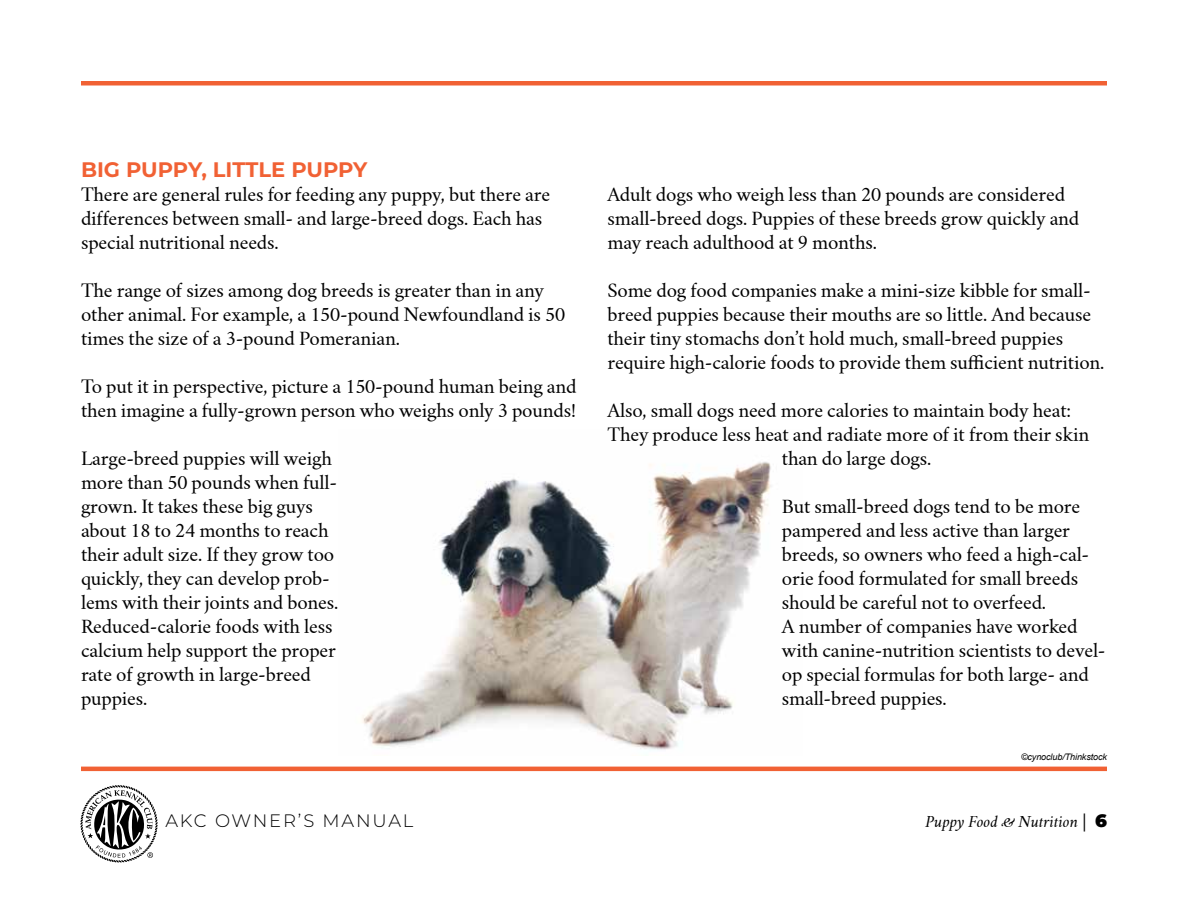
<style>
.page{position:relative;width:1188px;height:918px;background:#fff}
.page>*{position:absolute;margin:0;border:0;box-sizing:border-box;transform-origin:0 0}
.t1{font:700 21px "Montserrat";color:#f16134}
.t2{font:18px/24px "Crimson Text";letter-spacing:-.01em;color:#000}
.t3{font:300 18px "Montserrat";letter-spacing:.1em;color:#000}
.t4{font:italic 15px "Crimson Text";color:#000}
.t5{font:italic 9px "Arial";letter-spacing:-.01em;color:#000}
.s1{font-family:"Minion Pro";font-style:normal;font-size:18px}
.s2{font-family:"Montserrat";font-weight:900;font-style:normal;font-size:18px}
</style>
<div class="page">
<svg style="left:80px;top:785px;width:78px;height:78px"></svg>
<img style="left:362px;top:462px;width:409px;height:288px">
<hr style="left:81px;top:767px;width:1026px;height:4px;background:#f16134">
<div style="left:81px;top:81px;width:1026px;height:5px;background:#f16134"></div>
<p class="t1" style="left:81px;top:154px;width:288px">BIG PUPPY, LITTLE PUPPY</p>
<p class="t2" style="left:81px;top:183px;width:471px">There are general rules for feeding any puppy, but there are differences between small- and large-breed dogs. Each has special nutritional needs.</p>
<p class="t2" style="left:81px;top:279px;width:486px">The range of sizes among dog breeds is greater than in any other animal. For example, a 150-pound Newfoundland is 50 times the size of a 3-pound Pomeranian.</p>
<p class="t2" style="left:81px;top:375px;width:497px">To put it in perspective, picture a 150-pound human being and then imagine a fully-grown person who weighs only 3 pounds!</p>
<p class="t2" style="left:81px;top:447px;width:259px">Large-breed puppies will weigh more than 50 pounds when full&shy;grown. It takes these big guys about 18 to 24 months to reach their adult size. If they grow too quickly, they can develop prob&shy;lems with their joints and bones.<br>Reduced-calorie foods with less calcium help support the proper rate of growth in large-breed puppies.</p>
<p class="t2" style="left:608px;top:183px;width:473px">Adult dogs who weigh less than 20 pounds are considered small-breed dogs. Puppies of these breeds grow quickly and may reach adulthood at 9 months.</p>
<p class="t2" style="left:608px;top:278px;width:498px">Some dog food companies make a mini-size kibble for small&shy;breed puppies because their mouths are so little. And because their tiny stomachs don’t hold much, small-breed puppies require high-calorie foods to provide them sufficient nutrition.</p>
<p class="t2" style="left:608px;top:398px;width:465px">Also, small dogs need more calories to maintain body heat:</p>
<p class="t2" style="left:608px;top:422px;width:483px">They produce less heat and radiate more of it from their skin</p>
<p class="t2" style="left:782px;top:446px;width:151px">than do large dogs.</p>
<p class="t2" style="left:782px;top:494px;width:325px">But small-breed dogs tend to be more pampered and less active than larger breeds, so owners who feed a high-cal&shy;orie food formulated for small breeds should be careful not to overfeed.<br>A number of companies have worked with canine-nutrition scientists to devel&shy;op special formulas for both large- and small-breed puppies.</p>
<p class="t5" style="left:1021px;top:751px;width:87px">©cynoclub/Thinkstock</p>
<p class="t3" style="left:165px;top:809px;width:250px">AKC OWNER’S MANUAL</p>
<p class="t4" style="left:926px;top:813px;width:183px">Puppy Food &amp; Nutrition <span class="s1">|</span> <span class="s2">6</span></p>
</div>
